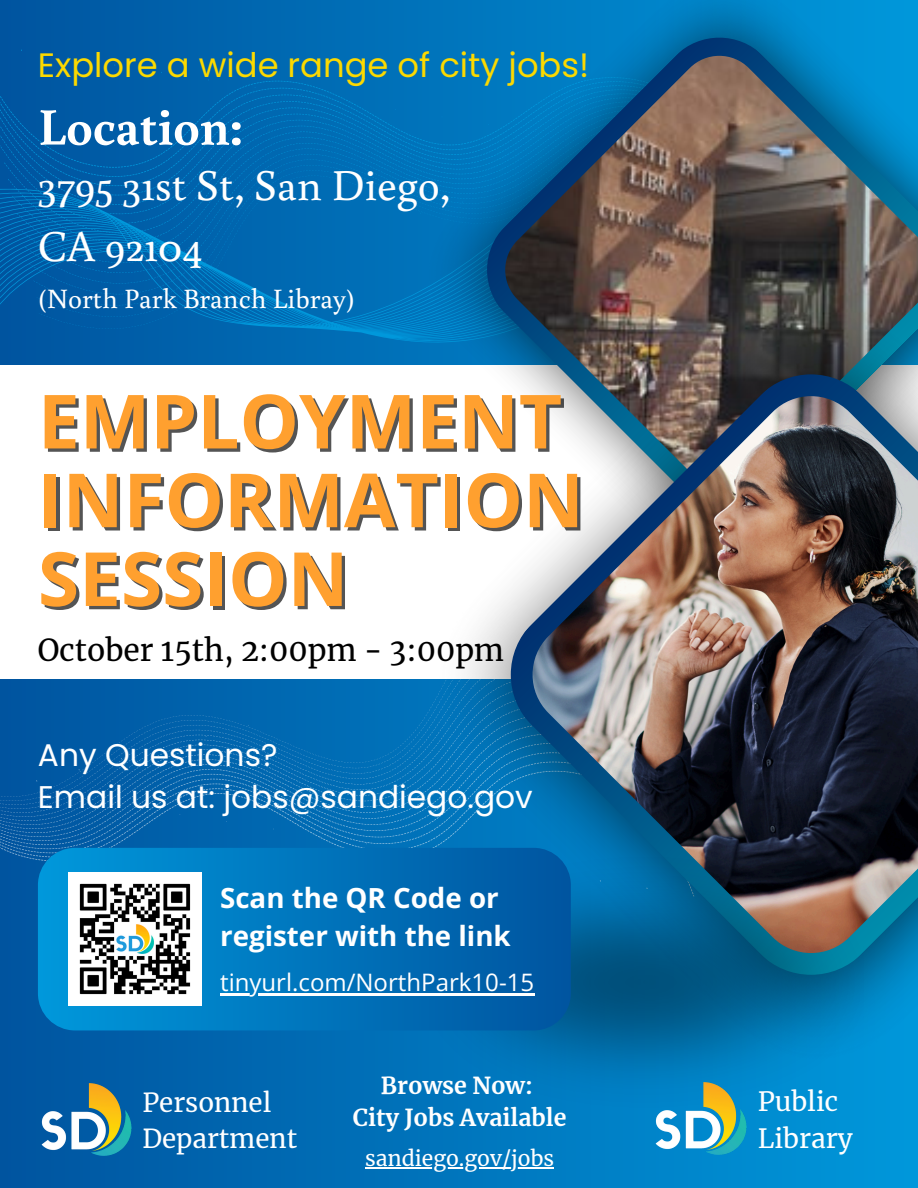
<style>
.page{position:relative;width:918px;height:1188px;background:#fff}
.page>*{position:absolute;margin:0;border:0;box-sizing:border-box;transform-origin:0 0}
.t1{font:700 74.85px "Open Sans";color:#ffa02f}
.t2{font:700 52.35px "Buenard";color:#fff}
.t3{font:43.95px/61.1px "Buenard";color:#fff}
.t4{font:33.75px "Poppins";color:#fcd900}
.t5{font:31.35px/42.8px "Poppins";color:#fff}
.t6{font:30px "Merriweather";color:#000}
.t7{font:27.9px "Buenard";color:#fff}
.t8{font:700 27.75px/38.2px "Open Sans";color:#fff}
.t9{font:26.25px "Merriweather";color:#fff}
.t10{font:25.95px "Merriweather";color:#fff}
.t11{font:24px "Open Sans";color:#fff}
.t12{font:700 23.25px "Merriweather";color:#fff}
.t13{font:21.15px "Merriweather";color:#fff}
</style>
<div class="page">
<div style="left:0;top:0;width:918px;height:1188px;background:linear-gradient(to right,#0255a0,#0298db)"></div>
<div style="left:0;top:365px;width:918px;height:314px;background:#fff"></div>
<svg style="left:0;top:679px;width:357px;height:7px;background:#0060aa"></svg>
<svg style="left:0;top:686px;width:357px;height:10px;background:#0060aa"></svg>
<svg style="left:0;top:696px;width:357px;height:9px;background:#0060aa"></svg>
<svg style="left:0;top:705px;width:357px;height:10px;background:#0060aa"></svg>
<svg style="left:0;top:715px;width:357px;height:9px;background:#0061aa"></svg>
<svg style="left:0;top:724px;width:357px;height:10px;background:#0161ab"></svg>
<svg style="left:0;top:734px;width:357px;height:9px;background:#0262ab"></svg>
<svg style="left:0;top:743px;width:357px;height:9px;background:#0362ab"></svg>
<svg style="left:0;top:752px;width:357px;height:10px;background:#0463ab"></svg>
<svg style="left:0;top:762px;width:357px;height:9px;background:#0564ac"></svg>
<svg style="left:0;top:771px;width:357px;height:123px;background:#0764ac"></svg>
<svg style="left:0;top:177px;width:364px;height:5px;background:#0063ac"></svg>
<svg style="left:0;top:168px;width:364px;height:9px;background:#0063ac"></svg>
<svg style="left:0;top:44px;width:364px;height:124px;background:#0062ac"></svg>
<svg style="left:0;top:182px;width:364px;height:162px;background:#0066af"></svg>
<img style="left:364px;top:0;width:554px;height:223px">
<svg style="left:481px;top:32px;width:437px;height:191px;background:#0078bb"></svg>
<img style="left:505px;top:56px;width:413px;height:167px">
<img style="left:357px;top:223px;width:561px;height:918px">
<svg style="left:511px;top:374px;width:407px;height:601px"></svg>
<img style="left:533px;top:396px;width:385px;height:557px">
<img style="left:427px;top:845px;width:436px;height:274px">
<div style="left:38px;top:848px;width:533px;height:182px;background:linear-gradient(to right,#0098db,#0054a0);border-radius:37px"></div>
<img style="left:68px;top:872px;width:134px;height:134px">
<hr style="left:220px;top:993px;width:314px;height:2px;background:#fff">
<img style="left:41px;top:1084px;width:90px;height:71px">
<img style="left:655px;top:1083px;width:91px;height:72px">
<hr style="left:365px;top:1167px;width:189px;height:1px;background:#fff">
<p class="t4" style="left:38px;top:41px;width:553px">Explore a wide range of city jobs!</p>
<p class="t2" style="left:38px;top:91px;width:206px">Location:</p>
<p class="t3" style="left:38px;top:153px;width:414px">3795 31st St, San Diego,<br>CA 92104</p>
<p class="t7" style="left:38px;top:279px;width:319px">(North Park Branch Libray)</p>
<h2 class="t1" style="left:38px;top:369px;width:526px">EMPLOYMENT</h2>
<h3 class="t1" style="left:38px;top:447px;width:547px">INFORMATION</h3>
<p class="t1" style="left:38px;top:526px;width:312px">SESSION</p>
<h6 class="t6" style="left:38px;top:632px;width:468px">October 15th, 2:00pm - 3:00pm</h6>
<h4 class="t5" style="left:38px;top:733px;width:496px">Any Questions?<br>Email us at: jobs@sandiego.gov</h4>
<p class="t8" style="left:220px;top:878px;width:292px">Scan the QR Code or register with the link</p>
<h6 class="t11" style="left:220px;top:966px;width:316px">tinyurl.com/NorthPark10-15</h6>
<p class="t10" style="left:142px;top:1086px;width:130px">Personnel</p>
<h5 class="t10" style="left:142px;top:1122px;width:156px">Department</h5>
<p class="t12" style="left:381px;top:1071px;width:154px">Browse Now:</p>
<p class="t12" style="left:353px;top:1103px;width:215px">City Jobs Available</p>
<p class="t13" style="left:365px;top:1145px;width:190px">sandiego.gov/jobs</p>
<p class="t9" style="left:758px;top:1085px;width:82px">Public</p>
<p class="t9" style="left:758px;top:1122px;width:97px">Library</p>
</div>
